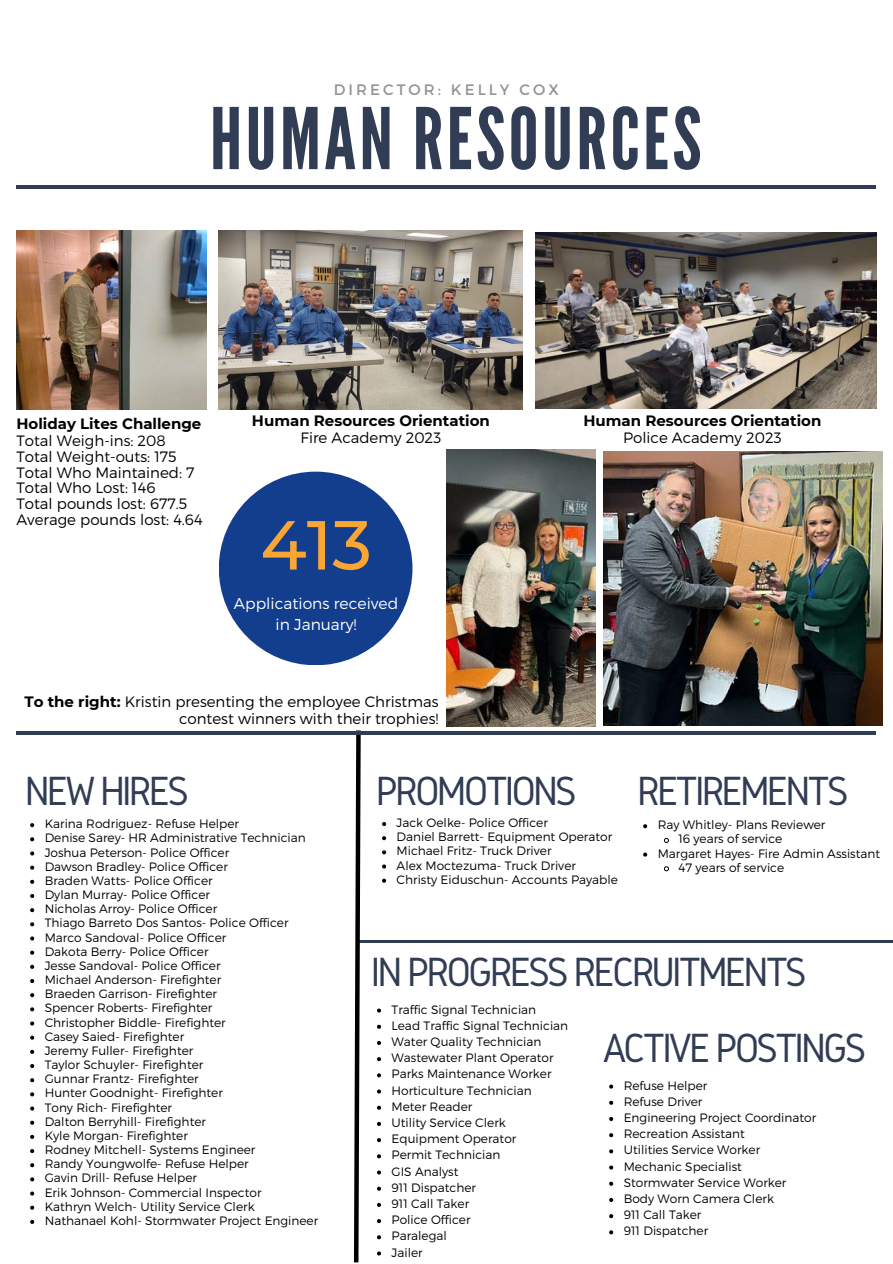
<style>
.page{position:relative;width:893px;height:1264px;background:#fff}
.page>*{position:absolute;margin:0;border:0;box-sizing:border-box;transform-origin:0 0}
.t1{font:84.75px "League Gothic";letter-spacing:.04em;color:#313c55}
.t2{font:500 69.15px "Montserrat";color:#faa634}
.t3{font:42.45px "Gidole";letter-spacing:-.07em;color:#313c55}
.t4{font:42.3px "Gidole";letter-spacing:-.07em;color:#313c55}
.t5{font:300 15.6px/20.7px "Montserrat";color:#fff;text-align:center}
.t6{font:15.15px "Montserrat";letter-spacing:.2em;color:#919597}
.t7{font:300 15px/15.8px "Montserrat";color:#000}
.t8{font:700 15px "Montserrat";color:#000}
.t9{font:300 12.15px/14.1px "Montserrat";color:#000}
.s1{font-weight:700}
</style>
<div class="page">
<hr style="left:16px;top:185px;width:860px;height:4px;background:#313c55">
<hr style="left:358px;top:940px;width:534px;height:2px;background:#313c55">
<svg style="left:351px;top:730px;width:12px;height:532px"></svg>
<hr style="left:16px;top:731px;width:860px;height:3px;background:#313c55">
<img style="left:219px;top:231px;width:303px;height:178px">
<img style="left:535px;top:232px;width:341px;height:176px">
<img style="left:16px;top:231px;width:190px;height:178px">
<img style="left:446px;top:449px;width:150px;height:277px">
<img style="left:603px;top:452px;width:278px;height:273px">
<svg style="left:609px;top:1084px;width:4px;height:4px"></svg>
<svg style="left:609px;top:1100px;width:4px;height:4px"></svg>
<svg style="left:609px;top:1117px;width:4px;height:3px"></svg>
<svg style="left:609px;top:1133px;width:4px;height:4px"></svg>
<svg style="left:609px;top:1149px;width:4px;height:4px"></svg>
<svg style="left:609px;top:1165px;width:4px;height:4px"></svg>
<svg style="left:609px;top:1181px;width:4px;height:4px"></svg>
<svg style="left:609px;top:1198px;width:4px;height:3px"></svg>
<svg style="left:609px;top:1214px;width:4px;height:4px"></svg>
<svg style="left:609px;top:1230px;width:4px;height:4px"></svg>
<svg style="left:30px;top:823px;width:4px;height:4px"></svg>
<svg style="left:30px;top:837px;width:4px;height:4px"></svg>
<svg style="left:30px;top:851px;width:4px;height:4px"></svg>
<svg style="left:30px;top:865px;width:4px;height:4px"></svg>
<svg style="left:30px;top:879px;width:4px;height:4px"></svg>
<svg style="left:30px;top:894px;width:4px;height:4px"></svg>
<svg style="left:30px;top:908px;width:4px;height:4px"></svg>
<svg style="left:30px;top:922px;width:4px;height:4px"></svg>
<svg style="left:30px;top:936px;width:4px;height:4px"></svg>
<svg style="left:30px;top:950px;width:4px;height:4px"></svg>
<svg style="left:30px;top:964px;width:4px;height:4px"></svg>
<svg style="left:30px;top:979px;width:4px;height:4px"></svg>
<svg style="left:30px;top:993px;width:4px;height:4px"></svg>
<svg style="left:30px;top:1007px;width:4px;height:4px"></svg>
<svg style="left:30px;top:1021px;width:4px;height:4px"></svg>
<svg style="left:30px;top:1035px;width:4px;height:4px"></svg>
<svg style="left:30px;top:1049px;width:4px;height:4px"></svg>
<svg style="left:30px;top:1064px;width:4px;height:4px"></svg>
<svg style="left:30px;top:1078px;width:4px;height:4px"></svg>
<svg style="left:30px;top:1092px;width:4px;height:4px"></svg>
<svg style="left:30px;top:1106px;width:4px;height:4px"></svg>
<svg style="left:30px;top:1120px;width:4px;height:4px"></svg>
<svg style="left:30px;top:1134px;width:4px;height:4px"></svg>
<svg style="left:30px;top:1149px;width:4px;height:4px"></svg>
<svg style="left:30px;top:1163px;width:4px;height:4px"></svg>
<svg style="left:30px;top:1177px;width:4px;height:4px"></svg>
<svg style="left:30px;top:1191px;width:4px;height:4px"></svg>
<svg style="left:30px;top:1205px;width:4px;height:4px"></svg>
<svg style="left:30px;top:1219px;width:4px;height:4px"></svg>
<svg style="left:643px;top:824px;width:4px;height:4px"></svg>
<svg style="left:663px;top:837px;width:6px;height:6px"></svg>
<svg style="left:643px;top:852px;width:4px;height:4px"></svg>
<svg style="left:663px;top:866px;width:6px;height:6px"></svg>
<svg style="left:382px;top:822px;width:4px;height:4px"></svg>
<svg style="left:382px;top:836px;width:4px;height:4px"></svg>
<svg style="left:382px;top:850px;width:4px;height:4px"></svg>
<svg style="left:382px;top:864px;width:4px;height:4px"></svg>
<svg style="left:382px;top:878px;width:4px;height:4px"></svg>
<svg style="left:377px;top:1008px;width:4px;height:4px"></svg>
<svg style="left:377px;top:1024px;width:4px;height:4px"></svg>
<svg style="left:377px;top:1041px;width:4px;height:3px"></svg>
<svg style="left:377px;top:1057px;width:4px;height:4px"></svg>
<svg style="left:377px;top:1073px;width:4px;height:4px"></svg>
<svg style="left:377px;top:1089px;width:4px;height:4px"></svg>
<svg style="left:377px;top:1105px;width:4px;height:4px"></svg>
<svg style="left:377px;top:1122px;width:4px;height:3px"></svg>
<svg style="left:377px;top:1138px;width:4px;height:4px"></svg>
<svg style="left:377px;top:1154px;width:4px;height:4px"></svg>
<svg style="left:377px;top:1170px;width:4px;height:4px"></svg>
<svg style="left:377px;top:1186px;width:4px;height:4px"></svg>
<svg style="left:377px;top:1202px;width:4px;height:4px"></svg>
<svg style="left:377px;top:1219px;width:4px;height:4px"></svg>
<svg style="left:377px;top:1235px;width:4px;height:4px"></svg>
<svg style="left:377px;top:1251px;width:4px;height:4px"></svg>
<div style="left:219px;top:471px;width:193px;height:194px;background:#133d8d;border-radius:50%"></div>
<p class="t6" style="left:334px;top:79px;width:226px">DIRECTOR: KELLY COX</p>
<h1 class="t1" style="left:210px;top:90px;width:493px">HUMAN RESOURCES</h1>
<p class="t8" style="left:16px;top:415px;width:186px">Holiday Lites Challenge</p>
<p class="t7" style="left:16px;top:432px;width:188px">Total Weigh-ins: 208<br>Total Weight-outs: 175<br>Total Who Maintained: 7<br>Total Who Lost: 146<br>Total pounds lost: 677.5<br>Average pounds lost: 4.64</p>
<p class="t8" style="left:252px;top:411px;width:239px">Human Resources Orientation</p>
<p class="t7" style="left:300px;top:428px;width:142px">Fire Academy 2023</p>
<h2 class="t2" style="left:260px;top:502px;width:113px">413</h2>
<p class="t5" style="left:234px;top:592px;width:166px">Applications received in January!</p>
<p class="t8" style="left:583px;top:411px;width:239px">Human Resources Orientation</p>
<p class="t7" style="left:623px;top:428px;width:160px">Police Academy 2023</p>
<p class="t7" style="left:24px;top:692px;width:415px;line-height:16.8px;text-align:right"><span class="s1">To the right:</span> Kristin presenting the employee Christmas contest winners with their trophies!</p>
<h3 class="t4" style="left:376px;top:767px;width:202px">PROMOTIONS</h3>
<h3 class="t4" style="left:25px;top:767px;width:166px">NEW HIRES</h3>
<h3 class="t4" style="left:637px;top:767px;width:213px">RETIREMENTS</h3>
<p class="t9" style="left:45px;top:816px;width:275px">Karina Rodriguez- Refuse Helper<br>Denise Sarey- HR Administrative Technician<br>Joshua Peterson- Police Officer<br>Dawson Bradley- Police Officer<br>Braden Watts- Police Officer<br>Dylan Murray- Police Officer<br>Nicholas Arroy- Police Officer<br>Thiago Barreto Dos Santos- Police Officer<br>Marco Sandoval- Police Officer<br>Dakota Berry- Police Officer<br>Jesse Sandoval- Police Officer<br>Michael Anderson- Firefighter<br>Braeden Garrison- Firefighter<br>Spencer Roberts- Firefighter<br>Christopher Biddle- Firefighter<br>Casey Saied- Firefighter<br>Jeremy Fuller- Firefighter<br>Taylor Schuyler- Firefighter<br>Gunnar Frantz- Firefighter<br>Hunter Goodnight- Firefighter<br>Tony Rich- Firefighter<br>Dalton Berryhill- Firefighter<br>Kyle Morgan- Firefighter<br>Rodney Mitchell- Systems Engineer<br>Randy Youngwolfe- Refuse Helper<br>Gavin Drill- Refuse Helper<br>Erik Johnson- Commercial Inspector<br>Kathryn Welch- Utility Service Clerk<br>Nathanael Kohl- Stormwater Project Engineer</p>
<p class="t9" style="left:396px;top:815px;width:223px">Jack Oelke- Police Officer<br>Daniel Barrett- Equipment Operator<br>Michael Fritz- Truck Driver<br>Alex Moctezuma- Truck Driver<br>Christy Eiduschun- Accounts Payable</p>
<p class="t9" style="left:657px;top:817px;width:169px">Ray Whitley- Plans Reviewer</p>
<p class="t9" style="left:678px;top:831px;width:105px">16 years of service</p>
<p class="t9" style="left:657px;top:845px;width:224px">Margaret Hayes- Fire Admin Assistant</p>
<p class="t9" style="left:678px;top:859px;width:107px">47 years of service</p>
<h3 class="t3" style="left:371px;top:948px;width:437px">IN PROGRESS RECRUITMENTS</h3>
<p class="t9" style="left:391px;top:1000px;width:178px;line-height:16.2px">Traffic Signal Technician<br>Lead Traffic Signal Technician<br>Water Quality Technician<br>Wastewater Plant Operator<br>Parks Maintenance Worker<br>Horticulture Technician<br>Meter Reader<br>Utility Service Clerk<br>Equipment Operator<br>Permit Technician<br>GIS Analyst<br>911 Dispatcher<br>911 Call Taker<br>Police Officer<br>Paralegal<br>Jailer</p>
<h3 class="t4" style="left:603px;top:1025px;width:265px">ACTIVE POSTINGS</h3>
<p class="t9" style="left:623px;top:1076px;width:194px;line-height:16.2px">Refuse Helper<br>Refuse Driver<br>Engineering Project Coordinator<br>Recreation Assistant<br>Utilities Service Worker<br>Mechanic Specialist<br>Stormwater Service Worker<br>Body Worn Camera Clerk<br>911 Call Taker<br>911 Dispatcher</p>
</div>
